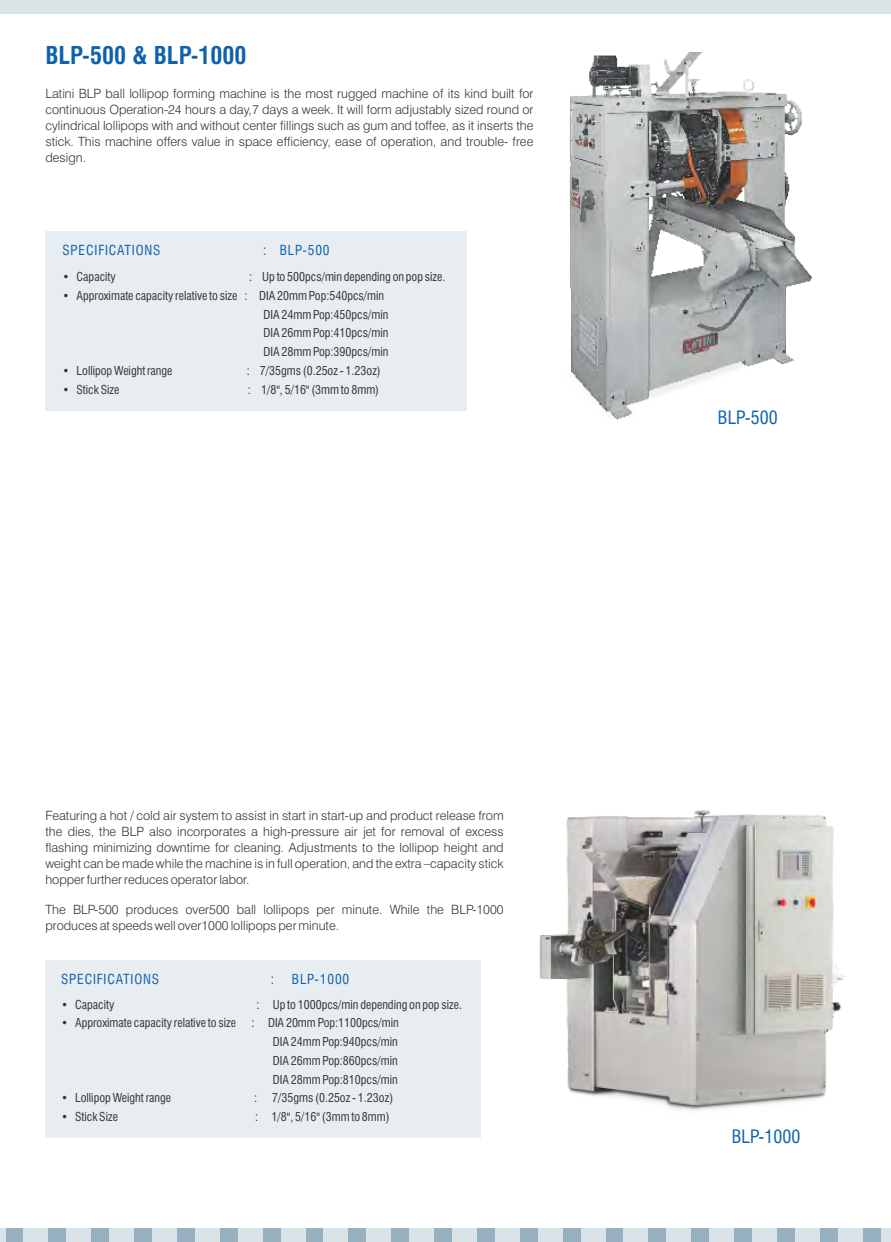
<style>
.page{position:relative;width:891px;height:1242px;background:#fff}
.page>*{position:absolute;margin:0;border:0;box-sizing:border-box;transform-origin:0 0}
.t1{font:700 condensed 24px "Swiss 721 BT";color:#0f61ab}
.t2{font:condensed 18px "Swiss 721 BT";color:#0f61ab}
.t3{font:condensed 13.5px "Swiss 721 BT";letter-spacing:.06em;color:#0f61ab}
.t4{font:300 12.75px/16px "Swiss 721 BT";color:#383336;text-align:justify}
.t5{font:condensed 12px/18.8px "Swiss 721 BT";color:#383336;text-align:justify}
</style>
<div class="page">
<div style="left:0;top:0;width:891px;height:14px;background:#d9e3e8"></div>
<div style="left:0;top:1228px;width:891px;height:14px;background:#96b0bf"></div>
<div style="left:881px;top:1228px;width:10px;height:14px;background:#d9e3e8"></div>
<div style="left:838px;top:1228px;width:25px;height:14px;background:#d9e3e8"></div>
<div style="left:795px;top:1228px;width:25px;height:14px;background:#d9e3e8"></div>
<div style="left:752px;top:1228px;width:25px;height:14px;background:#d9e3e8"></div>
<div style="left:709px;top:1228px;width:25px;height:14px;background:#d9e3e8"></div>
<div style="left:667px;top:1228px;width:24px;height:14px;background:#d9e3e8"></div>
<div style="left:624px;top:1228px;width:24px;height:14px;background:#d9e3e8"></div>
<div style="left:581px;top:1228px;width:24px;height:14px;background:#d9e3e8"></div>
<div style="left:538px;top:1228px;width:25px;height:14px;background:#d9e3e8"></div>
<div style="left:495px;top:1228px;width:25px;height:14px;background:#d9e3e8"></div>
<div style="left:452px;top:1228px;width:25px;height:14px;background:#d9e3e8"></div>
<div style="left:409px;top:1228px;width:25px;height:14px;background:#d9e3e8"></div>
<div style="left:367px;top:1228px;width:24px;height:14px;background:#d9e3e8"></div>
<div style="left:324px;top:1228px;width:24px;height:14px;background:#d9e3e8"></div>
<div style="left:281px;top:1228px;width:24px;height:14px;background:#d9e3e8"></div>
<div style="left:238px;top:1228px;width:25px;height:14px;background:#d9e3e8"></div>
<div style="left:195px;top:1228px;width:25px;height:14px;background:#d9e3e8"></div>
<div style="left:152px;top:1228px;width:25px;height:14px;background:#d9e3e8"></div>
<div style="left:67px;top:1228px;width:24px;height:14px;background:#d9e3e8"></div>
<div style="left:24px;top:1228px;width:24px;height:14px;background:#d9e3e8"></div>
<div style="left:0;top:1228px;width:5px;height:14px;background:#d9e3e8"></div>
<div style="left:109px;top:1228px;width:25px;height:14px;background:#d9e3e8"></div>
<div style="left:45px;top:960px;width:436px;height:178px;background:#e8edf2"></div>
<img style="left:539px;top:810px;width:305px;height:301px">
<div style="left:45px;top:231px;width:422px;height:180px;background:#e8edf2"></div>
<img style="left:570px;top:52px;width:242px;height:368px">
<h1 class="t1" style="left:45px;top:45px;width:203px">BLP-500 &amp; BLP-1000</h1>
<p class="t4" style="left:45px;top:87px;width:490px">Latini BLP ball lollipop forming machine is the most rugged machine of its kind built for continuous Operation-24 hours a day,7 days a week. It will form adjustably sized round or cylindrical lollipops with and without center fillings such as gum and toffee, as it inserts the stick. This machine offers value in space efficiency, ease of operation, and trouble- free design.</p>
<p class="t3" style="left:63px;top:245px;width:99px">SPECIFICATIONS</p>
<p class="t3" style="left:263px;top:245px;width:68px">: BLP-500</p>
<p class="t5" style="left:63px;top:269px;width:55px">• Capacity</p>
<p class="t5" style="left:249px;top:269px;width:198px">: Up to 500pcs/min depending on pop size.</p>
<p class="t5" style="left:263px;top:288px;width:126px;text-align:left;text-indent:-201px">• Approximate capacity relative to size : DIA 20mm Pop:540pcs/min DIA 24mm Pop:450pcs/min DIA 26mm Pop:410pcs/min DIA 28mm Pop:390pcs/min</p>
<p class="t5" style="left:63px;top:362px;width:112px">• Lollipop Weight range</p>
<p class="t5" style="left:247px;top:362px;width:136px">: 7/35gms (0.25oz - 1.23oz)</p>
<p class="t5" style="left:63px;top:381px;width:58px">• Stick Size</p>
<p class="t5" style="left:248px;top:381px;width:133px">: 1/8", 5/16" (3mm to 8mm)</p>
<p class="t4" style="left:45px;top:808px;width:460px">Featuring a hot / cold air system to assist in start in start-up and product release from the dies, the BLP also incorporates a high-pressure air jet for removal of excess flashing minimizing downtime for cleaning. Adjustments to the lollipop height and weight can be made while the machine is in full operation, and the extra –capacity stick hopper further reduces operator labor.</p>
<p class="t4" style="left:45px;top:903px;width:460px">The BLP-500 produces over500 ball lollipops per minute. While the BLP-1000 produces at speeds well over1000 lollipops per minute.</p>
<p class="t3" style="left:61px;top:974px;width:99px">SPECIFICATIONS</p>
<p class="t3" style="left:271px;top:974px;width:5px">:</p>
<p class="t3" style="left:292px;top:974px;width:59px">BLP-1000</p>
<p class="t5" style="left:61px;top:996px;width:55px">• Capacity</p>
<p class="t5" style="left:256px;top:996px;width:207px">: Up to 1000pcs/min depending on pop size.</p>
<p class="t5" style="left:61px;top:1015px;width:176px">• Approximate capacity relative to size</p>
<p class="t5" style="left:273px;top:1015px;width:128px;text-indent:-21px">: DIA 20mm Pop:1100pcs/min DIA 24mm Pop:940pcs/min DIA 26mm Pop:860pcs/min DIA 28mm Pop:810pcs/min</p>
<p class="t5" style="left:61px;top:1090px;width:112px">• Lollipop Weight range</p>
<p class="t5" style="left:254px;top:1090px;width:4px">:</p>
<p class="t5" style="left:272px;top:1090px;width:122px">7/35gms (0.25oz - 1.23oz)</p>
<p class="t5" style="left:61px;top:1108px;width:58px">• Stick Size</p>
<p class="t5" style="left:255px;top:1108px;width:136px">: 1/8", 5/16" (3mm to 8mm)</p>
<h2 class="t2" style="left:718px;top:411px;width:61px">BLP-500</h2>
<h2 class="t2" style="left:732px;top:1130px;width:70px">BLP-1000</h2>
</div>
